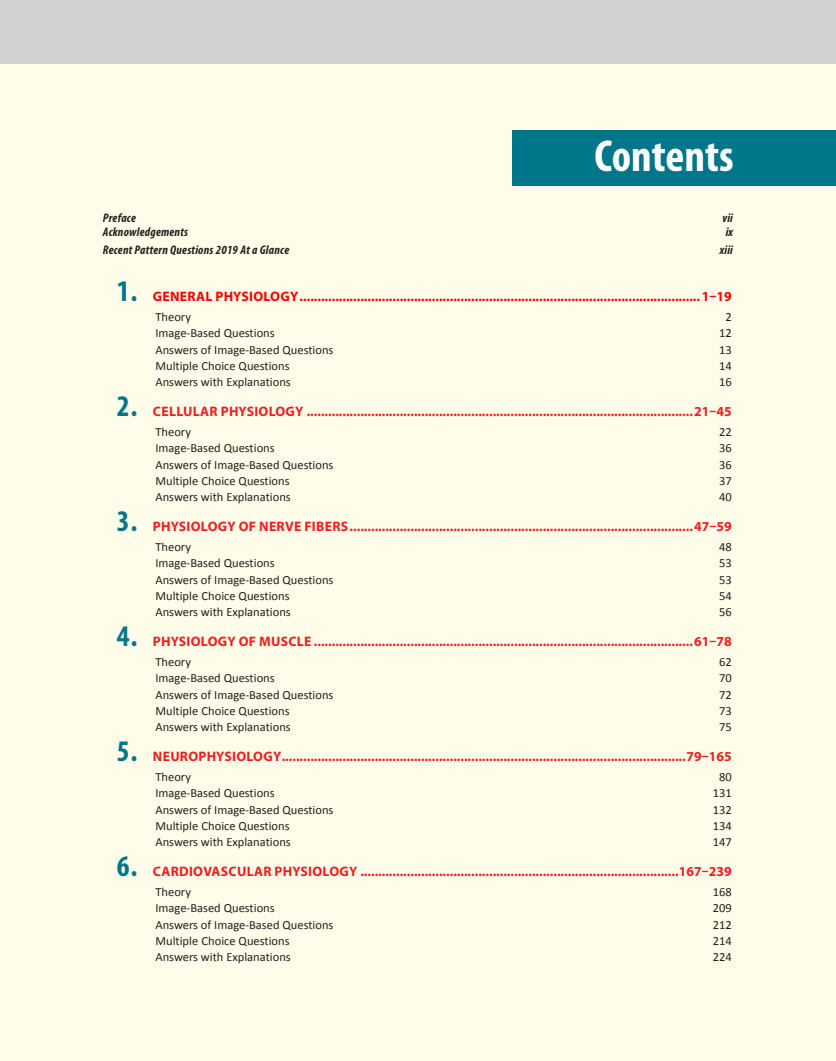
<style>
.page{position:relative;width:836px;height:1061px;background:#fff}
.page>*{position:absolute;margin:0;border:0;box-sizing:border-box;transform-origin:0 0}
.Body_txt{font:700 condensed 45px "Myriad Pro";color:#fff}
.Content_A{font:700 13.75px "Myriad Pro";letter-spacing:.02em;color:#ee1f23}
.Content_A-2{font:700 13.75px "Myriad Pro";letter-spacing:.02em;color:#f00}
.Cont_ind-1{font:12.5px "Calibri";color:#231f20}
.Box_new_head{font:italic 700 condensed 12.5px "Myriad Pro";letter-spacing:.02em;color:#231f20}
.s1{font-stretch:condensed;font-size:30px;color:#00768a}
</style>
<div class="page">
<div style="left:0;top:0;width:35px;height:64px;background:#d1d2d4"></div>
<div style="left:35px;top:0;width:801px;height:64px;background:#d1d2d4"></div>
<div style="left:0;top:65px;width:35px;height:996px;background:#fffde9"></div>
<div style="left:35px;top:65px;width:801px;height:996px;background:#fffde9"></div>
<div style="left:512px;top:130px;width:324px;height:55px;background:#00768a"></div>
<p class="Body_txt" style="left:594px;top:128px;width:141px">Contents</p>
<p class="Box_new_head" style="left:103px;top:210px;width:34px">Preface</p>
<p class="Box_new_head" style="left:722px;top:210px;width:12px">vii</p>
<p class="Box_new_head" style="left:103px;top:224px;width:87px">Acknowledgements</p>
<p class="Box_new_head" style="left:726px;top:224px;width:9px">ix</p>
<p class="Box_new_head" style="left:103px;top:242px;width:188px">Recent Pattern Questions 2019 At a Glance</p>
<p class="Box_new_head" style="left:720px;top:242px;width:15px">xiii</p>
<p class="Content_A-2" style="left:117px;top:287px;width:616px"><span class="s1">1.</span> GENERAL PHYSIOLOGY................................................................................................................1–19</p>
<p class="Cont_ind-1" style="left:155px;top:309px;width:37px">Theory</p>
<p class="Cont_ind-1" style="left:725px;top:309px;width:8px">2</p>
<p class="Cont_ind-1" style="left:155px;top:325px;width:121px">Image-Based Questions</p>
<p class="Cont_ind-1" style="left:719px;top:325px;width:14px">12</p>
<p class="Cont_ind-1" style="left:155px;top:342px;width:180px">Answers of Image-Based Questions</p>
<p class="Cont_ind-1" style="left:719px;top:342px;width:14px">13</p>
<p class="Cont_ind-1" style="left:155px;top:358px;width:136px">Multiple Choice Questions</p>
<p class="Cont_ind-1" style="left:719px;top:358px;width:14px">14</p>
<p class="Cont_ind-1" style="left:155px;top:374px;width:137px">Answers with Explanations</p>
<p class="Cont_ind-1" style="left:719px;top:374px;width:14px">16</p>
<p class="Content_A" style="left:117px;top:402px;width:616px"><span class="s1">2.</span> CELLULAR PHYSIOLOGY ............................................................................................................21–45</p>
<p class="Cont_ind-1" style="left:155px;top:424px;width:37px">Theory</p>
<p class="Cont_ind-1" style="left:719px;top:424px;width:14px">22</p>
<p class="Cont_ind-1" style="left:155px;top:440px;width:121px">Image-Based Questions</p>
<p class="Cont_ind-1" style="left:719px;top:440px;width:14px">36</p>
<p class="Cont_ind-1" style="left:155px;top:457px;width:180px">Answers of Image-Based Questions</p>
<p class="Cont_ind-1" style="left:719px;top:457px;width:14px">36</p>
<p class="Cont_ind-1" style="left:155px;top:473px;width:136px">Multiple Choice Questions</p>
<p class="Cont_ind-1" style="left:719px;top:473px;width:14px">37</p>
<p class="Cont_ind-1" style="left:155px;top:489px;width:137px">Answers with Explanations</p>
<p class="Cont_ind-1" style="left:719px;top:489px;width:14px">40</p>
<p class="Content_A" style="left:117px;top:517px;width:616px"><span class="s1">3.</span> PHYSIOLOGY OF NERVE FIBERS................................................................................................47–59</p>
<p class="Cont_ind-1" style="left:155px;top:539px;width:37px">Theory</p>
<p class="Cont_ind-1" style="left:719px;top:539px;width:14px">48</p>
<p class="Cont_ind-1" style="left:155px;top:555px;width:121px">Image-Based Questions</p>
<p class="Cont_ind-1" style="left:719px;top:555px;width:14px">53</p>
<p class="Cont_ind-1" style="left:155px;top:572px;width:180px">Answers of Image-Based Questions</p>
<p class="Cont_ind-1" style="left:719px;top:572px;width:14px">53</p>
<p class="Cont_ind-1" style="left:155px;top:588px;width:136px">Multiple Choice Questions</p>
<p class="Cont_ind-1" style="left:719px;top:588px;width:14px">54</p>
<p class="Cont_ind-1" style="left:155px;top:604px;width:137px">Answers with Explanations</p>
<p class="Cont_ind-1" style="left:719px;top:604px;width:14px">56</p>
<p class="Content_A" style="left:117px;top:632px;width:616px"><span class="s1">4.</span> PHYSIOLOGY OF MUSCLE ..........................................................................................................61–78</p>
<p class="Cont_ind-1" style="left:155px;top:654px;width:37px">Theory</p>
<p class="Cont_ind-1" style="left:719px;top:654px;width:14px">62</p>
<p class="Cont_ind-1" style="left:155px;top:670px;width:121px">Image-Based Questions</p>
<p class="Cont_ind-1" style="left:719px;top:670px;width:14px">70</p>
<p class="Cont_ind-1" style="left:155px;top:687px;width:180px">Answers of Image-Based Questions</p>
<p class="Cont_ind-1" style="left:719px;top:687px;width:14px">72</p>
<p class="Cont_ind-1" style="left:155px;top:703px;width:136px">Multiple Choice Questions</p>
<p class="Cont_ind-1" style="left:719px;top:703px;width:14px">73</p>
<p class="Cont_ind-1" style="left:155px;top:719px;width:137px">Answers with Explanations</p>
<p class="Cont_ind-1" style="left:719px;top:719px;width:14px">75</p>
<p class="Content_A" style="left:117px;top:747px;width:616px"><span class="s1">5.</span> NEUROPHYSIOLOGY.................................................................................................................79–165</p>
<p class="Cont_ind-1" style="left:155px;top:769px;width:37px">Theory</p>
<p class="Cont_ind-1" style="left:719px;top:769px;width:14px">80</p>
<p class="Cont_ind-1" style="left:155px;top:785px;width:121px">Image-Based Questions</p>
<p class="Cont_ind-1" style="left:713px;top:785px;width:21px">131</p>
<p class="Cont_ind-1" style="left:155px;top:802px;width:180px">Answers of Image-Based Questions</p>
<p class="Cont_ind-1" style="left:713px;top:802px;width:21px">132</p>
<p class="Cont_ind-1" style="left:155px;top:818px;width:136px">Multiple Choice Questions</p>
<p class="Cont_ind-1" style="left:713px;top:818px;width:21px">134</p>
<p class="Cont_ind-1" style="left:155px;top:834px;width:137px">Answers with Explanations</p>
<p class="Cont_ind-1" style="left:713px;top:834px;width:21px">147</p>
<p class="Content_A" style="left:117px;top:862px;width:616px"><span class="s1">6.</span> CARDIOVASCULAR PHYSIOLOGY .........................................................................................167–239</p>
<p class="Cont_ind-1" style="left:155px;top:884px;width:37px">Theory</p>
<p class="Cont_ind-1" style="left:713px;top:884px;width:21px">168</p>
<p class="Cont_ind-1" style="left:155px;top:900px;width:121px">Image-Based Questions</p>
<p class="Cont_ind-1" style="left:713px;top:900px;width:21px">209</p>
<p class="Cont_ind-1" style="left:155px;top:917px;width:180px">Answers of Image-Based Questions</p>
<p class="Cont_ind-1" style="left:713px;top:917px;width:21px">212</p>
<p class="Cont_ind-1" style="left:155px;top:933px;width:136px">Multiple Choice Questions</p>
<p class="Cont_ind-1" style="left:713px;top:933px;width:21px">214</p>
<p class="Cont_ind-1" style="left:155px;top:949px;width:137px">Answers with Explanations</p>
<p class="Cont_ind-1" style="left:713px;top:949px;width:21px">224</p>
</div>
